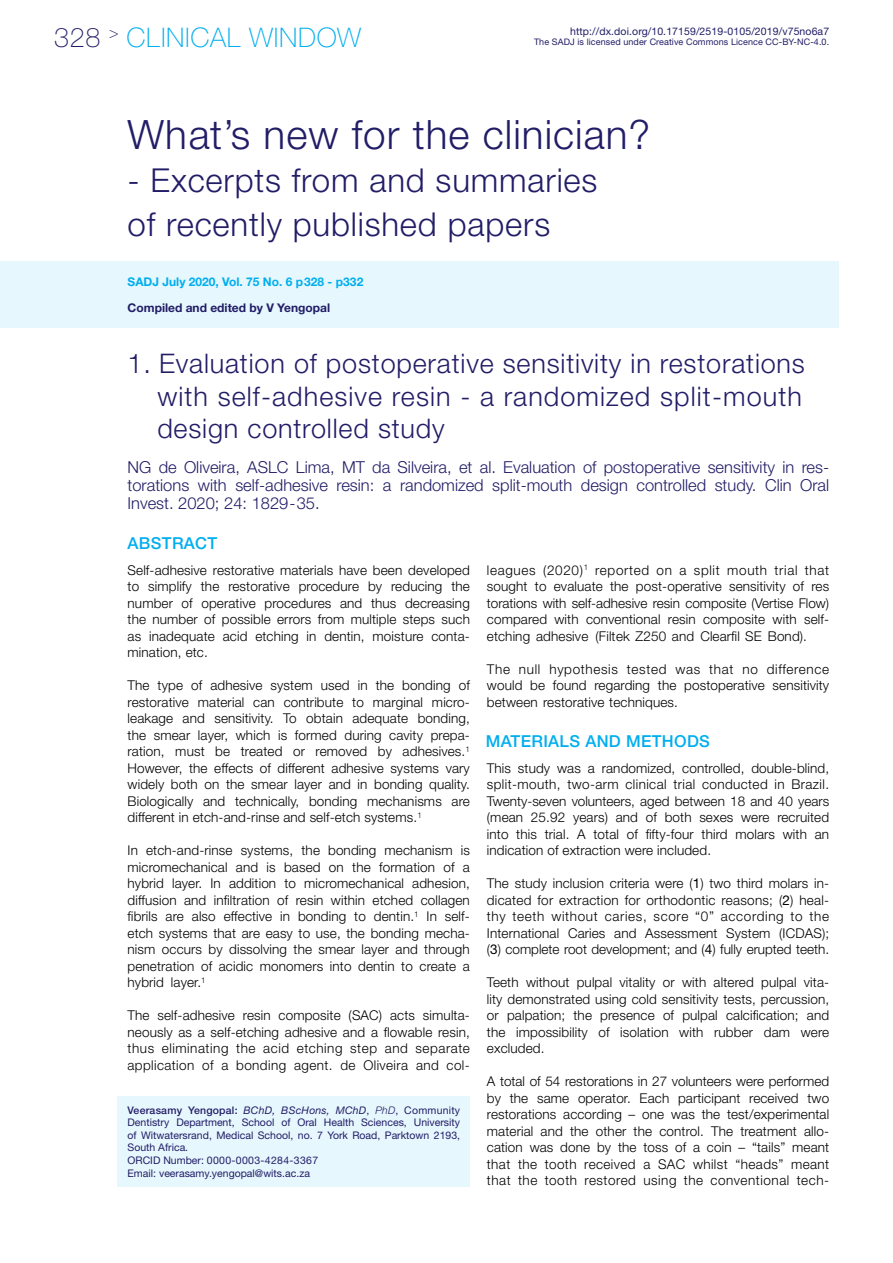
<style>
.page{position:relative;width:893px;height:1263px;background:#fff}
.page>*{position:absolute;margin:0;border:0;box-sizing:border-box;transform-origin:0 0}
.Article_Title{font:300 40.5px "Helvetica Neue LT Std";letter-spacing:.025em;color:#221d67}
.Article_Title-2{font:300 33px/43.5px "Helvetica Neue LT Std";letter-spacing:.025em;color:#221d67}
.t1{font:300 27px/32.4px "Helvetica Neue LT Std";letter-spacing:.04em;color:#221d67;text-align:justify}
.t2{font:100 27px "Helvetica Neue LT Std";letter-spacing:.025em;color:#00aeef}
.Article_SubTitle{font:300 16.5px/18px "Helvetica Neue LT Std";color:#221d67;text-align:justify}
.Text_Header_RC_74_5{font:500 16.5px "Helvetica Neue LT Std";letter-spacing:.02em;color:#00aeef}
.Text_Body_RC_74_5{font:300 13.5px/16.5px "Helvetica Neue LT Std";letter-spacing:.01em;color:#000;text-align:justify}
.Article_JournalName{font:700 12px "Helvetica Neue LT Std";color:#00aeef}
.Article_AuthorName{font:700 12px "Helvetica Neue LT Std";color:#221d67}
.Article_AuthorDetail{font:10.5px/12.6px "Helvetica Neue LT Std";color:#221d67;text-align:justify}
.Header_WebNumber{font:10.5px "Helvetica Neue LT Std";letter-spacing:.01em;color:#221d67}
.Article_AuthorDetail-2{font:10.5px "Helvetica Neue LT Std";letter-spacing:.03em;color:#221d67}
.Header_WebNumber-2{font:9px "Helvetica Neue LT Std";letter-spacing:.01em;color:#221d67}
.s1{color:#221d67}
.s2{font-weight:500}
.s3{font-style:italic}
.s4{font-weight:300;font-style:italic}
.s5{font-weight:400}
</style>
<div class="page">
<div style="left:118px;top:1096px;width:352px;height:90px;background:#e6f7fd"></div>
<div style="left:0;top:261px;width:839px;height:67px;background:#e6f7fd"></div>
<h3 class="t2" style="left:54px;top:22px;width:308px"><span class="s1">328</span> <sup>&gt;</sup> CLINICAL WINDOW</h3>
<p class="Header_WebNumber-2" style="left:534px;top:37px;width:297px">The SADJ is licensed under Creative Commons Licence CC-BY-NC-4.0.</p>
<p class="Header_WebNumber" style="left:570px;top:25px;width:261px">http://dx.doi.org/10.17159/2519-0105/2019/v75no6a7</p>
<p class="Article_Title" style="left:128px;top:110px;width:524px">What’s new for the clinician?</p>
<p class="Article_Title-2" style="left:128px;top:158px;width:471px">- Excerpts from and summaries of recently published papers</p>
<p class="Article_JournalName" style="left:128px;top:275px;width:237px">SADJ July 2020, Vol. 75 No. 6 p328 - p332</p>
<p class="Article_AuthorName" style="left:128px;top:300px;width:204px">Compiled and edited by V Yengopal</p>
<p class="t1" style="left:157px;top:347px;width:649px;text-indent:-30px">1. Evaluation of postoperative sensitivity in restorations with self-adhesive resin - a randomized split-mouth design controlled study</p>
<p class="Article_SubTitle" style="left:128px;top:457px;width:703px">NG de Oliveira, ASLC Lima, MT da Silveira, et al. Evaluation of postoperative sensitivity in res&shy;torations with self-adhesive resin: a randomized split-mouth design controlled study. Clin Oral Invest. 2020; 24: 1829-35.</p>
<p class="Text_Header_RC_74_5" style="left:128px;top:533px;width:91px">ABSTRACT</p>
<p class="Text_Body_RC_74_5" style="left:128px;top:561px;width:344px">Self-adhesive restorative materials have been developed to simplify the restorative procedure by reducing the number of operative procedures and thus decreasing the number of possible errors from multiple steps such as inadequate acid etching in dentin, moisture conta&shy;mination, etc.</p>
<p class="Text_Body_RC_74_5" style="left:128px;top:677px;width:344px">The type of adhesive system used in the bonding of restorative material can contribute to marginal micro&shy;leakage and sensitivity. To obtain adequate bonding, the smear layer, which is formed during cavity prepa&shy;ration, must be treated or removed by adhesives.<sup>1<br></sup>However, the effects of different adhesive systems vary widely both on the smear layer and in bonding quality.<br>Biologically and technically, bonding mechanisms are different in etch-and-rinse and self-etch systems.<sup>1</sup></p>
<p class="Text_Body_RC_74_5" style="left:128px;top:842px;width:344px">In etch-and-rinse systems, the bonding mechanism is micromechanical and is based on the formation of a hybrid layer. In addition to micromechanical adhesion, diffusion and infiltration of resin within etched collagen fibrils are also effective in bonding to dentin.<sup>1</sup> In self&shy;etch systems that are easy to use, the bonding mecha&shy;nism occurs by dissolving the smear layer and through penetration of acidic monomers into dentin to create a hybrid layer.<sup>1</sup></p>
<p class="Text_Body_RC_74_5" style="left:128px;top:1007px;width:344px">The self-adhesive resin composite (SAC) acts simulta&shy;neously as a self-etching adhesive and a flowable resin, thus eliminating the acid etching step and separate application of a bonding agent. de Oliveira and col-</p>
<p class="Article_AuthorDetail" style="left:128px;top:1103px;width:334px"><span class="s2">Veerasamy Yengopal:</span> <span class="s3">BChD, BScHons, MChD</span>, <span class="s4">PhD</span>, Community Dentistry Department, School of Oral Health Sciences, University of Witwatersrand, Medical School, no. 7 York Road, Parktown 2193, South Africa.</p>
<p class="Article_AuthorDetail-2" style="left:128px;top:1154px;width:192px">ORCID Number: 0000-0003-4284-3367</p>
<p class="Article_AuthorDetail" style="left:128px;top:1166px;width:184px">Email: veerasamy.yengopal@wits.ac.za</p>
<p class="Text_Body_RC_74_5" style="left:487px;top:561px;width:344px">leagues (2020)<sup>1</sup> reported on a split mouth trial that sought to evaluate the post-operative sensitivity of res torations with self-adhesive resin composite (Vertise Flow) compared with conventional resin composite with self&shy;etching adhesive (Filtek Z250 and Clearfil SE Bond).</p>
<p class="Text_Body_RC_74_5" style="left:487px;top:660px;width:344px">The null hypothesis tested was that no difference would be found regarding the postoperative sensitivity between restorative techniques.</p>
<p class="Text_Header_RC_74_5" style="left:486px;top:731px;width:226px">MATERIALS AND METHODS</p>
<p class="Text_Body_RC_74_5" style="left:487px;top:759px;width:344px">This study was a randomized, controlled, double-blind, split-mouth, two-arm clinical trial conducted in Brazil.<br>Twenty-seven volunteers, aged between 18 and 40 years (mean 25.92 years) and of both sexes were recruited into this trial. A total of fifty-four third molars with an indication of extraction were included.</p>
<p class="Text_Body_RC_74_5" style="left:487px;top:875px;width:344px">The study inclusion criteria were (<span class="s5">1</span>) two third molars in&shy;dicated for extraction for orthodontic reasons; (<span class="s5">2</span>) heal&shy;thy teeth without caries, score “0” according to the International Caries and Assessment System (ICDAS); (<span class="s5">3</span>) complete root development; and (<span class="s5">4</span>) fully erupted teeth.</p>
<p class="Text_Body_RC_74_5" style="left:487px;top:974px;width:344px">Teeth without pulpal vitality or with altered pulpal vita&shy;lity demonstrated using cold sensitivity tests, percussion, or palpation; the presence of pulpal calcification; and the impossibility of isolation with rubber dam were excluded.</p>
<p class="Text_Body_RC_74_5" style="left:487px;top:1073px;width:344px">A total of 54 restorations in 27 volunteers were performed by the same operator. Each participant received two restorations according – one was the test/experimental material and the other the control. The treatment allo&shy;cation was done by the toss of a coin – “tails” meant that the tooth received a SAC whilst “heads” meant that the tooth restored using the conventional tech-</p>
</div>
